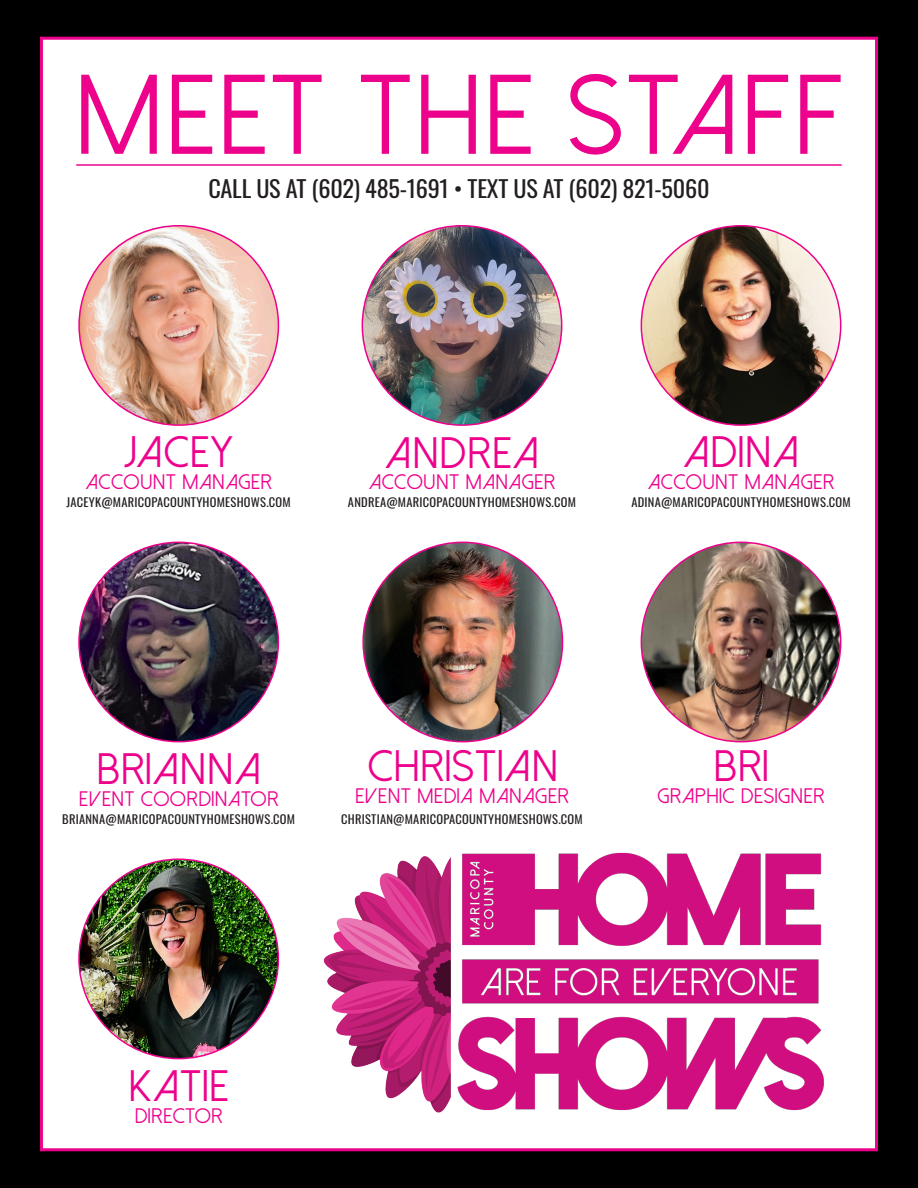
<style>
.page{position:relative;width:918px;height:1188px;background:#000001}
.page>*{position:absolute;margin:0;border:0;box-sizing:border-box;transform-origin:0 0}
.t1{font:112.8px "Dolce Vita";letter-spacing:.05em;color:#ed028c}
.t2{font:43.95px "Dolce Vita";letter-spacing:.05em;color:#ed028c}
.t3{font:23.25px "Oswald";letter-spacing:-.01em;color:#231f20;scale:1.04 1}
.t4{font:21px "Dolce Vita";letter-spacing:.05em;color:#ed028c}
.t5{font:12px "Oswald";letter-spacing:.02em;color:#231f20;scale:1.04 1}
</style>
<div class="page">
<div style="left:40px;top:37px;width:838px;height:1114px;background:#fff;border:3px solid #ed028c"></div>
<hr style="left:76px;top:164px;width:766px;height:2px;background:#ed028c">
<img style="left:323px;top:852px;width:501px;height:261px">
<img style="left:79px;top:226px;width:199px;height:199px;border-radius:100px">
<img style="left:641px;top:226px;width:200px;height:199px;border-radius:100px">
<img style="left:362px;top:226px;width:200px;height:199px;border-radius:100px">
<img style="left:79px;top:542px;width:199px;height:200px;border-radius:100px">
<img style="left:641px;top:542px;width:200px;height:200px;border-radius:100px">
<img style="left:363px;top:542px;width:200px;height:200px;border-radius:100px">
<img style="left:79px;top:859px;width:199px;height:200px;border-radius:100px">
<p class="t1" style="left:76px;top:59px;width:767px">MEET THE STAFF</p>
<p class="t3" style="left:208px;top:168px;width:483px">CALL US AT (602) 485-1691 • TEXT US AT (602) 821-5060</p>
<p class="t2" style="left:125px;top:429px;width:109px">JACEY</p>
<p class="t4" style="left:86px;top:471px;width:187px">ACCOUNT MANAGER</p>
<p class="t5" style="left:67px;top:491px;width:217px">JACEYK@MARICOPACOUNTYHOMESHOWS.COM</p>
<p class="t2" style="left:386px;top:431px;width:154px">ANDREA</p>
<p class="t4" style="left:369px;top:471px;width:187px">ACCOUNT MANAGER</p>
<p class="t5" style="left:348px;top:491px;width:221px">ANDREA@MARICOPACOUNTYHOMESHOWS.COM</p>
<p class="t2" style="left:684px;top:429px;width:116px">ADINA</p>
<p class="t4" style="left:648px;top:471px;width:187px">ACCOUNT MANAGER</p>
<p class="t5" style="left:631px;top:491px;width:212px">ADINA@MARICOPACOUNTYHOMESHOWS.COM</p>
<p class="t2" style="left:97px;top:746px;width:165px">BRIANNA</p>
<p class="t4" style="left:79px;top:788px;width:200px">EVENT COORDINATOR</p>
<p class="t5" style="left:62px;top:808px;width:225px">BRIANNA@MARICOPACOUNTYHOMESHOWS.COM</p>
<p class="t2" style="left:368px;top:743px;width:191px">CHRISTIAN</p>
<p class="t5" style="left:341px;top:808px;width:234px">CHRISTIAN@MARICOPACOUNTYHOMESHOWS.COM</p>
<p class="t4" style="left:355px;top:785px;width:215px">EVENT MEDIA MANAGER</p>
<p class="t2" style="left:714px;top:743px;width:55px">BRI</p>
<p class="t4" style="left:658px;top:785px;width:168px">GRAPHIC DESIGNER</p>
<p class="t2" style="left:129px;top:1063px;width:100px">KATIE</p>
<p class="t4" style="left:135px;top:1105px;width:89px">DIRECTOR</p>
</div>
